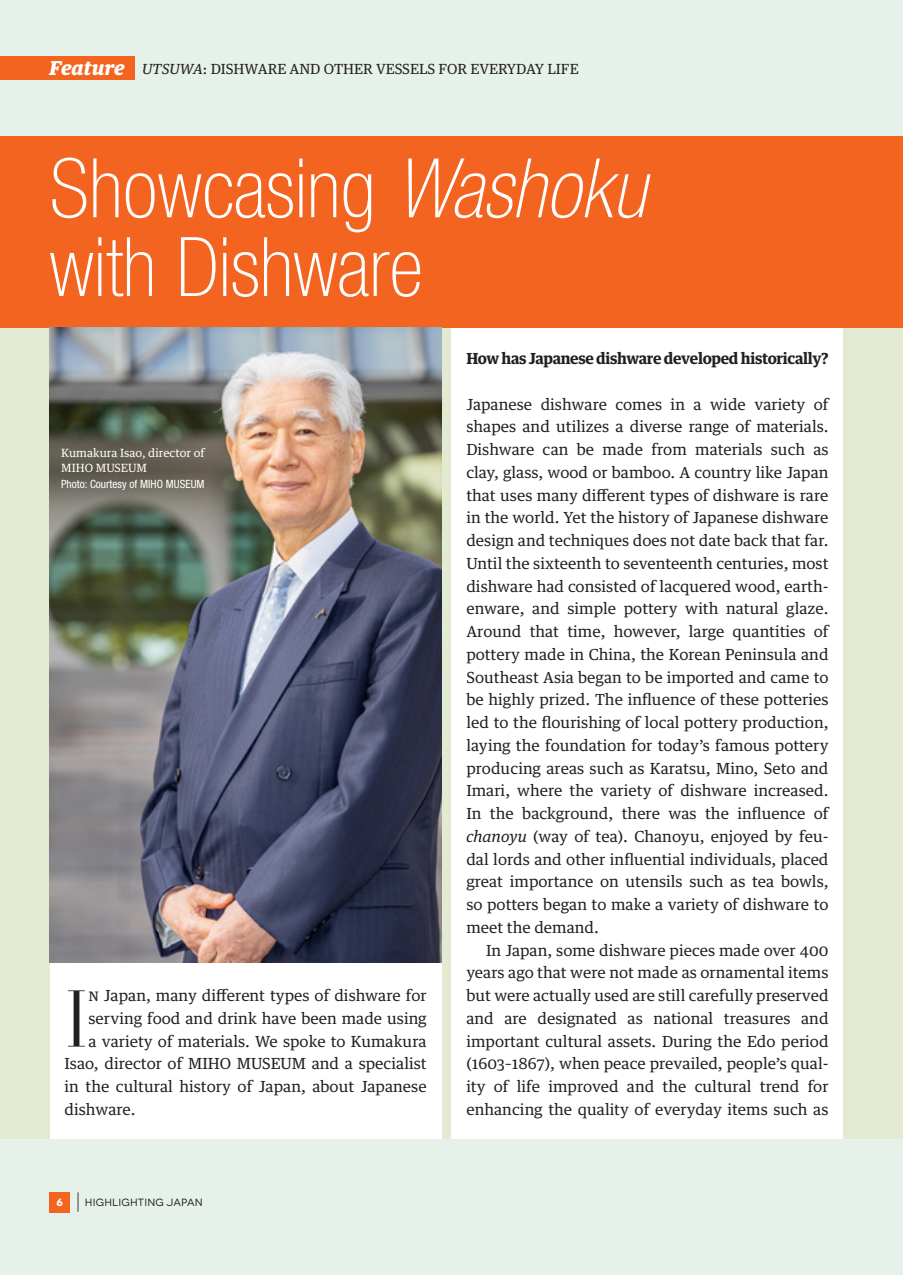
<style>
.page{position:relative;width:903px;height:1275px;background:#e6f1ea}
.page>*{position:absolute;margin:0;border:0;box-sizing:border-box;transform-origin:0 0}
.t1{font:100 condensed 82.25px/78.8px "Helvetica Neue LT Pro";color:#fff}
.t2{font:300 80.33px "Prumo Display";color:#231f20}
.t3{font:300 22.75px "Novecentowide";color:#231f20}
.t4{font:15.4px/22.8px "Guardian Text Egyp";color:#231f20;text-align:justify}
.t5{font:700 15.4px "Guardian Text Egyp";letter-spacing:-.02em;color:#231f20}
.t6{font:14px "Guardian Text Egyp";color:#231f20}
.t7{font:11.38px/15.8px "Guardian Text Egyp";color:#fff}
.t8{font:condensed 11.38px "Helvetica Neue LT Pro";color:#fff}
.t9{font:10.5px "Novecentowide";letter-spacing:.02em;color:#231f20}
.t10{font:700 10.5px "Novecentowide";color:#fff}
.s1{font-weight:900;font-style:italic;font-size:19.25px;color:#fff}
.s2{font-style:italic}
</style>
<div class="page">
<div style="left:0;top:136px;width:903px;height:1002px;background:#e2ead2"></div>
<div style="left:0;top:136px;width:903px;height:191px;background:#f36421"></div>
<div style="left:0;top:57px;width:134px;height:23px;background:#f36421"></div>
<div style="left:50px;top:1192px;width:20px;height:20px;background:#f36421"></div>
<div style="left:50px;top:328px;width:391px;height:810px;background:#fff"></div>
<div style="left:451px;top:328px;width:392px;height:810px;background:#fff"></div>
<img style="left:50px;top:328px;width:392px;height:635px">
<p class="t6" style="left:50px;top:57px;width:531px"><span class="s1">Feature</span> <span class="s2">UTSUWA</span>: DISHWARE AND OTHER VESSELS FOR EVERYDAY LIFE</p>
<h1 class="t1" style="left:50px;top:152px;width:598px">Showcasing <span class="s2">Washoku </span>with Dishware</h1>
<p class="t7" style="left:61px;top:444px;width:145px">Kumakura Isao, director of<br>MIHO MUSEUM</p>
<p class="t8" style="left:61px;top:478px;width:145px">Photo: Courtesy of MIHO MUSEUM</p>
<h2 class="t2" style="left:64px;top:972px;width:26px">I</h2>
<p class="t4" style="left:89px;top:983px;width:340px">n Japan, many different types of dishware for</p>
<p class="t4" style="left:89px;top:1005px;width:340px">serving food and drink have been made using</p>
<p class="t4" style="left:89px;top:1028px;width:340px">a variety of materials. We spoke to Kumakura</p>
<p class="t4" style="left:64px;top:1051px;width:364px">Isao, director of MIHO MUSEUM and a specialist</p>
<p class="t4" style="left:64px;top:1074px;width:364px">in the cultural history of Japan, about Japanese</p>
<p class="t4" style="left:64px;top:1096px;width:73px">dishware.</p>
<h3 class="t3" style="left:76px;top:1189px;width:7px">|</h3>
<p class="t10" style="left:57px;top:1196px;width:8px">6</p>
<p class="t9" style="left:85px;top:1196px;width:119px">HIGHLIGHTING JAPAN</p>
<p class="t5" style="left:466px;top:346px;width:364px">How has Japanese dishware developed historically?</p>
<p class="t4" style="left:466px;top:391px;width:364px">Japanese dishware comes in a wide variety of shapes and utilizes a diverse range of materials.<br>Dishware can be made from materials such as clay, glass, wood or bamboo. A country like Japan that uses many different types of dishware is rare in the world. Yet the history of Japanese dishware design and techniques does not date back that far.<br>Until the sixteenth to seventeenth centuries, most dishware had consisted of lacquered wood, earth&shy;enware, and simple pottery with natural glaze.<br>Around that time, however, large quantities of pottery made in China, the Korean Peninsula and Southeast Asia began to be imported and came to be highly prized. The influence of these potteries led to the flourishing of local pottery production, laying the foundation for today’s famous pottery producing areas such as Karatsu, Mino, Seto and Imari, where the variety of dishware increased.<br>In the background, there was the influence of <span class="s2">chanoyu</span> (way of tea). Chanoyu, enjoyed by feu&shy;dal lords and other influential individuals, placed great importance on utensils such as tea bowls, so potters began to make a variety of dishware to meet the demand.</p>
<p class="t4" style="left:466px;top:937px;width:364px;text-indent:20px">In Japan, some dishware pieces made over 400 years ago that were not made as ornamental items but were actually used are still carefully preserved and are designated as national treasures and important cultural assets. During the Edo period (1603–1867), when peace prevailed, people’s qual&shy;ity of life improved and the cultural trend for enhancing the quality of everyday items such as</p>
</div>
